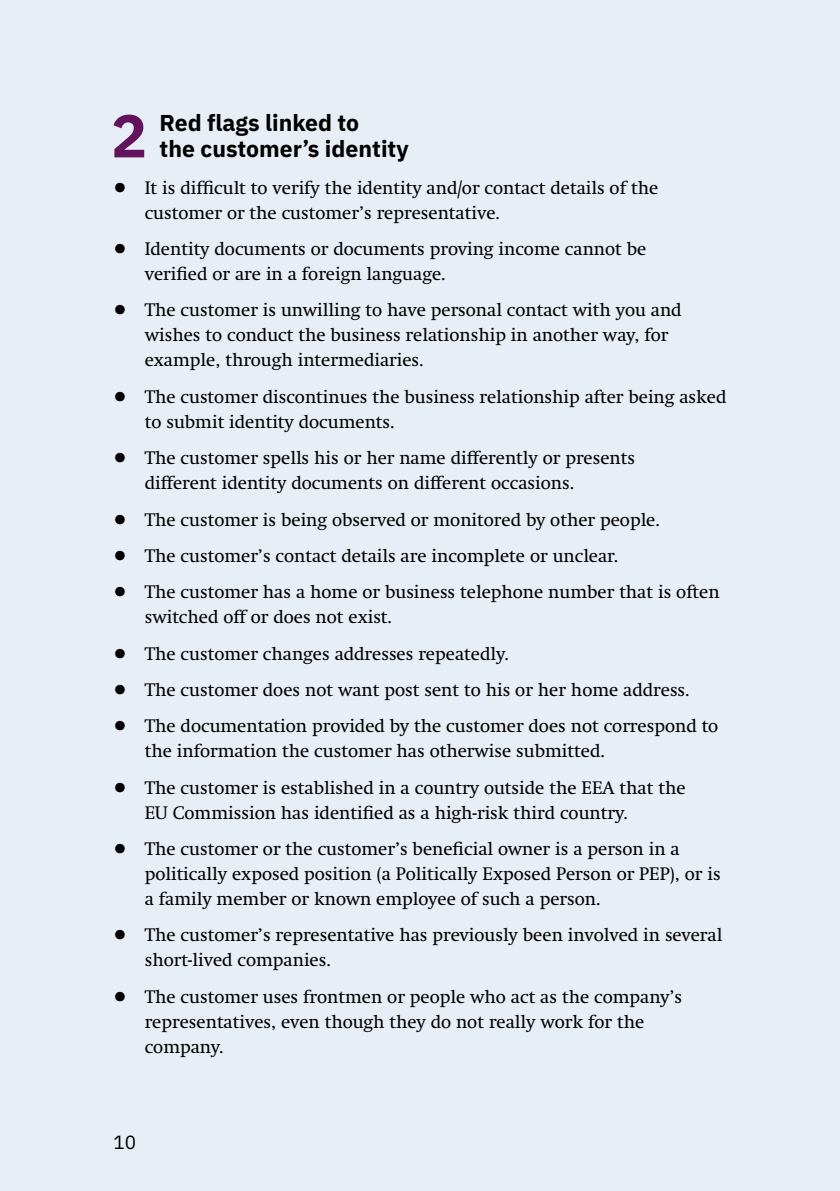
<style>
.page{position:relative;width:840px;height:1191px;background:#fff}
.page>*{position:absolute;margin:0;border:0;box-sizing:border-box;transform-origin:0 0}
.H2-Rubrik_Varningssi{font:700 60.2px "Qkmhnt IBM Plex Sans";color:#63125d}
.H2-Rubrik_Varningssi-2{font:700 23px/26px "Qkmhnt IBM Plex Sans";color:#000}
.t1{font:19px "Cthwjj IBM Plex Sans";color:#000}
.t2{font:18px/25px "Grkxsd Nu Swift";color:#000}
.s1{font-family:"Sfdsbb Nu Swift";font-weight:700;font-size:26px}
</style>
<div class="page">
<div style="left:0;top:0;width:839px;height:1191px;background:#e8eef5"></div>
<h2 class="H2-Rubrik_Varningssi" style="left:111px;top:88px;width:38px">2</h2>
<h2 class="H2-Rubrik_Varningssi-2" style="left:159px;top:108px;width:250px">Red flags linked to<br>the customer’s identity</h2>
<p class="t2" style="left:145px;top:175px;width:514px;text-indent:-31px"><span class="s1">•</span> It is difficult to verify the identity and/or contact details of the customer or the customer’s representative.</p>
<p class="t2" style="left:145px;top:236px;width:503px;text-indent:-31px"><span class="s1">•</span> Identity documents or documents proving income cannot be verified or are in a foreign language.</p>
<p class="t2" style="left:145px;top:298px;width:538px;text-indent:-31px"><span class="s1">•</span> The customer is unwilling to have personal contact with you and wishes to conduct the business relationship in another way, for example, through intermediaries.</p>
<p class="t2" style="left:145px;top:384px;width:583px;text-indent:-31px"><span class="s1">•</span> The customer discontinues the business relationship after being asked to submit identity documents.</p>
<p class="t2" style="left:145px;top:445px;width:491px;text-indent:-31px"><span class="s1">•</span> The customer spells his or her name differently or presents different identity documents on different occasions.</p>
<p class="t2" style="left:113px;top:507px;width:547px"><span class="s1">•</span> The customer is being observed or monitored by other people.</p>
<p class="t2" style="left:113px;top:543px;width:506px"><span class="s1">•</span> The customer’s contact details are incomplete or unclear.</p>
<p class="t2" style="left:145px;top:579px;width:576px;text-indent:-31px"><span class="s1">•</span> The customer has a home or business telephone number that is often switched off or does not exist.</p>
<p class="t2" style="left:113px;top:641px;width:396px"><span class="s1">•</span> The customer changes addresses repeatedly.</p>
<p class="t2" style="left:113px;top:677px;width:577px"><span class="s1">•</span> The customer does not want post sent to his or her home address.</p>
<p class="t2" style="left:145px;top:713px;width:575px;text-indent:-31px"><span class="s1">•</span> The documentation provided by the customer does not correspond to the information the customer has otherwise submitted.</p>
<p class="t2" style="left:145px;top:775px;width:542px;text-indent:-31px"><span class="s1">•</span> The customer is established in a country outside the EEA that the<br>EU Commission has identified as a high-risk third country.</p>
<p class="t2" style="left:145px;top:836px;width:577px;text-indent:-31px"><span class="s1">•</span> The customer or the customer’s beneficial owner is a person in a politically exposed position (a Politically Exposed Person or PEP), or is a family member or known employee of such a person.</p>
<p class="t2" style="left:145px;top:922px;width:578px;text-indent:-31px"><span class="s1">•</span> The customer’s representative has previously been involved in several short-lived companies.</p>
<p class="t2" style="left:145px;top:984px;width:538px;text-indent:-31px"><span class="s1">•</span> The customer uses frontmen or people who act as the company’s representatives, even though they do not really work for the company.</p>
<p class="t1" style="left:113px;top:1127px;width:24px">10</p>
</div>
